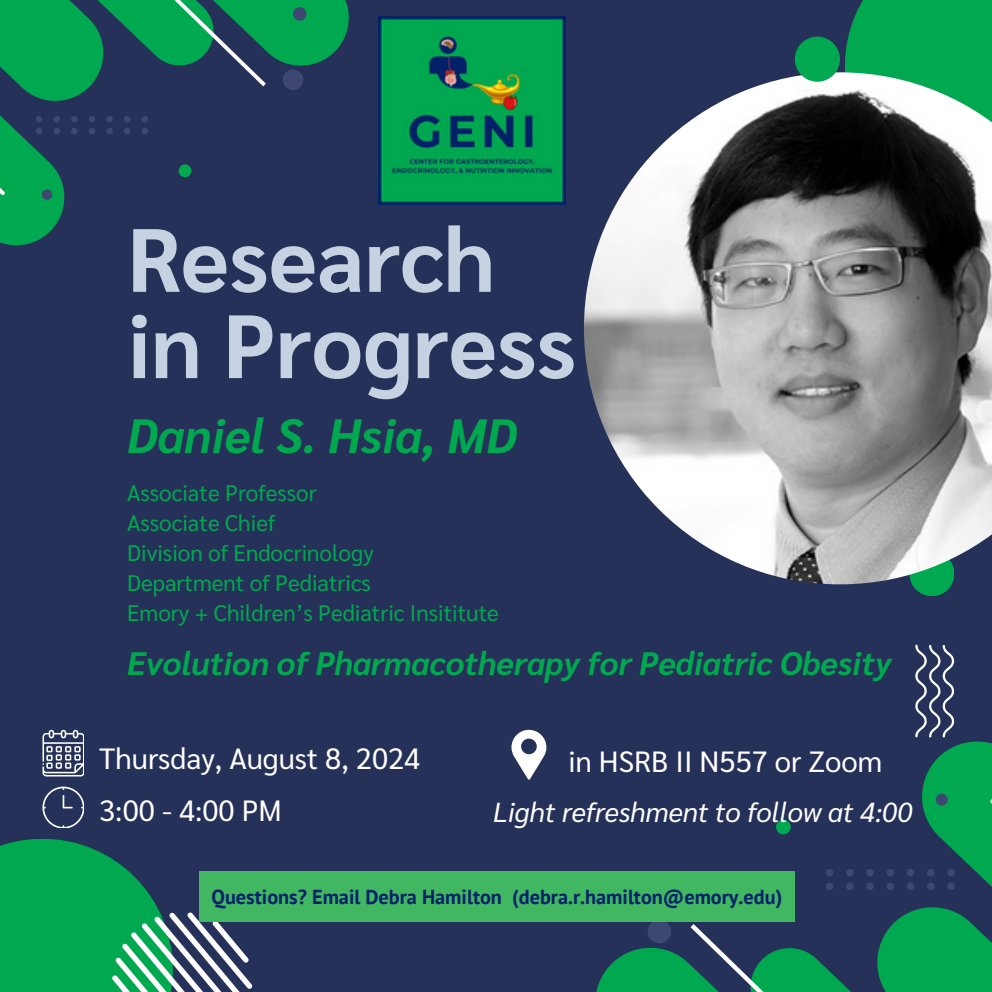
<style>
.page{position:relative;width:992px;height:992px;background:#263159}
.page>*{position:absolute;margin:0;border:0;box-sizing:border-box;transform-origin:0 0}
.t1{font:700 89.5px/86.2px "Sarabun";color:#c6d2e1}
.t2{font:italic 700 48px "Sarabun";color:#00a94f}
.t3{font:italic 700 32.5px "Sarabun";color:#00a94f}
.t4{font:29.25px "Sarabun";color:#fff}
.t5{font:italic 27.5px "Sarabun";color:#fff}
.t6{font:22.5px "Sarabun";color:#00a94f}
.t7{font:700 20.25px "PT Sans";color:#012169}
</style>
<div class="page">
<svg style="left:781px;top:741px;width:211px;height:251px"></svg>
<div style="left:936px;top:943px;width:56px;height:49px;background:#00a94f"></div>
<svg style="left:990px;top:799px;width:2px;height:118px"></svg>
<svg style="left:947px;top:869px;width:8px;height:7px"></svg>
<svg style="left:927px;top:869px;width:7px;height:7px"></svg>
<svg style="left:907px;top:869px;width:7px;height:7px"></svg>
<svg style="left:886px;top:869px;width:8px;height:7px"></svg>
<svg style="left:866px;top:869px;width:8px;height:7px"></svg>
<svg style="left:846px;top:869px;width:7px;height:7px"></svg>
<svg style="left:826px;top:869px;width:7px;height:7px"></svg>
<svg style="left:947px;top:882px;width:8px;height:8px"></svg>
<svg style="left:927px;top:882px;width:7px;height:8px"></svg>
<svg style="left:907px;top:882px;width:7px;height:8px"></svg>
<svg style="left:886px;top:882px;width:8px;height:8px"></svg>
<svg style="left:866px;top:882px;width:8px;height:8px"></svg>
<svg style="left:846px;top:882px;width:7px;height:8px"></svg>
<svg style="left:826px;top:882px;width:7px;height:8px"></svg>
<svg style="left:936px;top:794px;width:12px;height:12px"></svg>
<svg style="left:595px;top:920px;width:280px;height:72px"></svg>
<svg style="left:776px;top:820px;width:15px;height:14px"></svg>
<svg style="left:0;top:0;width:192px;height:245px"></svg>
<div style="left:0;top:0;width:52px;height:70px;background:#00a94f"></div>
<svg style="left:0;top:92px;width:5px;height:103px"></svg>
<svg style="left:36px;top:116px;width:6px;height:18px"></svg>
<svg style="left:53px;top:116px;width:7px;height:18px"></svg>
<svg style="left:71px;top:116px;width:7px;height:18px"></svg>
<svg style="left:89px;top:116px;width:6px;height:18px"></svg>
<svg style="left:106px;top:116px;width:7px;height:18px"></svg>
<svg style="left:124px;top:116px;width:6px;height:18px"></svg>
<svg style="left:142px;top:116px;width:6px;height:18px"></svg>
<svg style="left:42px;top:189px;width:10px;height:11px"></svg>
<svg style="left:105px;top:0;width:244px;height:90px"></svg>
<svg style="left:179px;top:164px;width:12px;height:13px"></svg>
<svg style="left:42px;top:730px;width:42px;height:46px"></svg>
<svg style="left:42px;top:786px;width:42px;height:42px"></svg>
<div style="left:845px;top:0;width:147px;height:197px;background:#00a94f"></div>
<div style="left:909px;top:551px;width:45px;height:45px;background:#00a94f;border-radius:50%"></div>
<img style="left:584px;top:72px;width:408px;height:512px">
<div style="left:795px;top:37px;width:45px;height:45px;background:#00a94f;border-radius:50%"></div>
<svg style="left:0;top:839px;width:160px;height:153px;background:#049b50"></svg>
<svg style="left:112px;top:912px;width:140px;height:80px"></svg>
<svg style="left:915px;top:644px;width:39px;height:94px"></svg>
<img style="left:378px;top:16px;width:188px;height:188px">
<div style="left:199px;top:871px;width:596px;height:50px;background:#41b762"></div>
<svg style="left:511px;top:730px;width:35px;height:50px"></svg>
<p class="t1" style="left:127px;top:211px;width:450px">Research in Progress</p>
<h1 class="t2" style="left:127px;top:401px;width:392px">Daniel S. Hsia, MD</h1>
<p class="t6" style="left:127px;top:477px;width:191px">Associate Professor</p>
<p class="t6" style="left:127px;top:507px;width:150px">Associate Chief</p>
<p class="t6" style="left:127px;top:537px;width:248px">Division of Endocrinology</p>
<h4 class="t6" style="left:127px;top:567px;width:245px">Department of Pediatrics</h4>
<p class="t6" style="left:127px;top:597px;width:373px">Emory + Children’s Pediatric Insititute</p>
<p class="t3" style="left:127px;top:640px;width:766px">Evolution of Pharmacotherapy for Pediatric Obesity</p>
<h2 class="t4" style="left:99px;top:737px;width:323px">Thursday, August 8, 2024</h2>
<p class="t4" style="left:99px;top:790px;width:184px">3:00 - 4:00 PM</p>
<p class="t4" style="left:568px;top:741px;width:315px">in HSRB II N557 or Zoom</p>
<h6 class="t5" style="left:493px;top:793px;width:421px">Light refreshment to follow at 4:00</h6>
<p class="t7" style="left:211px;top:883px;width:572px">Questions? Email Debra Hamilton (debra.r.hamilton@emory.edu)</p>
</div>
